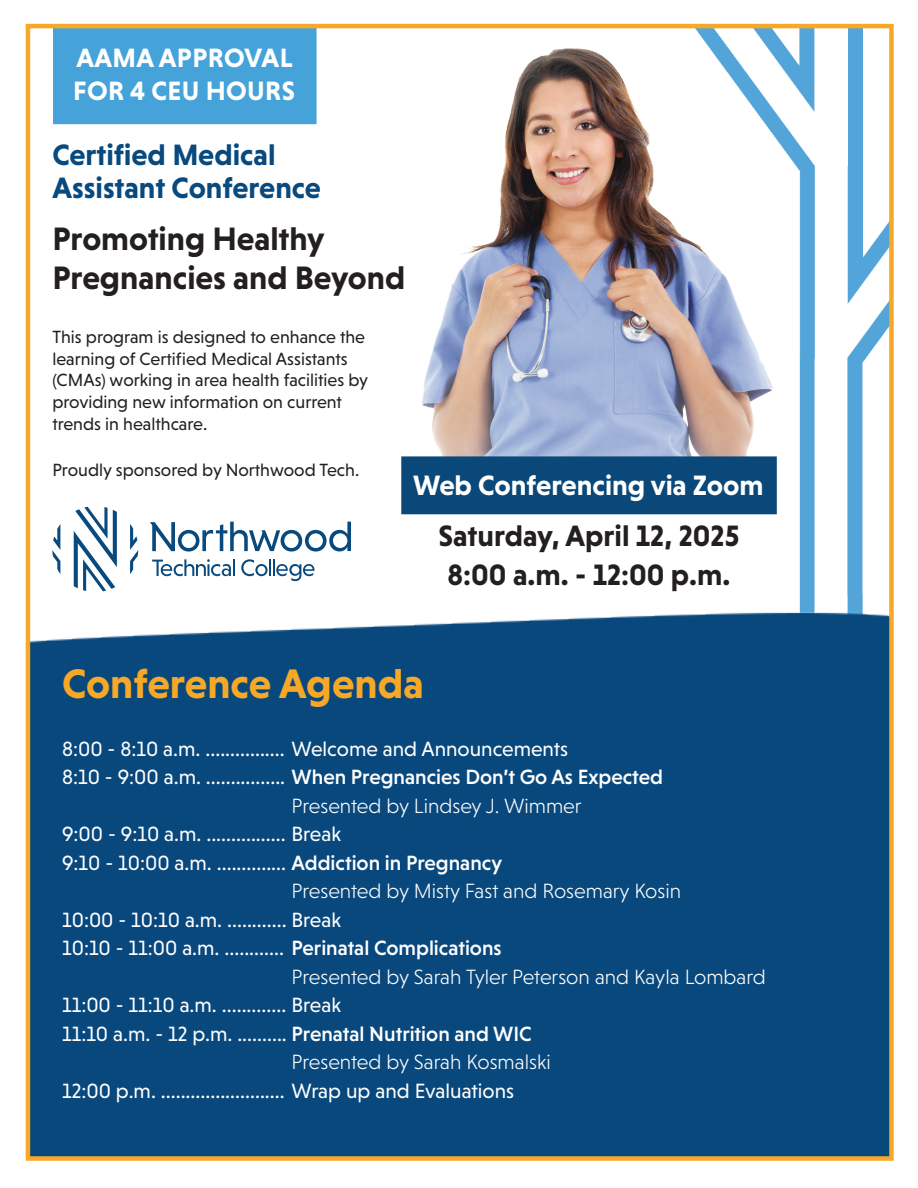
<style>
.page{position:relative;width:918px;height:1188px;background:#fff}
.page>*{position:absolute;margin:0;border:0;box-sizing:border-box;transform-origin:0 0}
.t1{font:700 42px "Niveau Grotesk";color:#f7a826}
.t2{font:700 33px/39px "Niveau Grotesk";color:#231f20}
.t3{font:700 30px/39px "Niveau Grotesk";color:#231f20;text-align:center}
.t4{font:700 30px "Niveau Grotesk";color:#08497e}
.t5{font:700 28.5px "Niveau Grotesk";color:#fff}
.t6{font:700 27px/33px "Niveau Grotesk";letter-spacing:.015em;color:#fff}
.t7{font:21px/28.5px "Niveau Grotesk";color:#fff}
.t8{font:300 21px "Niveau Grotesk";color:#fff}
.t9{font:18px/21.6px "Niveau Grotesk";color:#231f20}
.s1{font-weight:500}
</style>
<div class="page">
<img style="left:695px;top:29px;width:168px;height:19px">
<img style="left:31px;top:48px;width:858px;height:1108px">
<div style="left:53px;top:25px;width:264px;height:99px;background:#46a3da"></div>
<img style="left:409px;top:38px;width:377px;height:460px">
<div style="left:401px;top:456px;width:376px;height:58px;background:#094879;border:4px solid #094879"></div>
<div style="left:26px;top:24px;width:868px;height:1137px;border:4px solid #f7a826"></div>
<svg style="left:152px;top:559px;width:83px;height:17px"></svg>
<svg style="left:241px;top:559px;width:73px;height:22px"></svg>
<svg style="left:150px;top:522px;width:201px;height:30px"></svg>
<svg style="left:74px;top:507px;width:43px;height:84px"></svg>
<svg style="left:130px;top:524px;width:8px;height:50px"></svg>
<svg style="left:52px;top:524px;width:8px;height:50px"></svg>
<p class="t6" style="left:73px;top:41px;width:223px">AAMA APPROVAL<br>FOR 4 CEU HOURS</p>
<p class="t4" style="left:52px;top:138px;width:225px">Certified Medical</p>
<p class="t4" style="left:52px;top:171px;width:270px">Assistant Conference</p>
<p class="t2" style="left:52px;top:219px;width:354px">Promoting Healthy<br>Pregnancies and Beyond</p>
<p class="t9" style="left:52px;top:326px;width:317px">This program is designed to enhance the learning of Certified Medical Assistants (CMAs) working in area health facilities by providing new information on current trends in healthcare.</p>
<p class="t9" style="left:52px;top:459px;width:308px">Proudly sponsored by Northwood Tech.</p>
<p class="t5" style="left:413px;top:469px;width:352px">Web Conferencing via Zoom</p>
<p class="t3" style="left:438px;top:516px;width:303px">Saturday, April 12, 2025<br>8:00 a.m. - 12:00 p.m.</p>
<p class="t1" style="left:62px;top:659px;width:363px">Conference Agenda</p>
<p class="t7" style="left:62px;top:734px;width:602px">8:00 - 8:10 a.m. ................ Welcome and Announcements<br>8:10 - 9:00 a.m. ................ <span class="s1">When Pregnancies Don’t Go As Expected</span></p>
<p class="t7" style="left:62px;top:820px;width:280px">9:00 - 9:10 a.m. ................ Break</p>
<p class="t7" style="left:62px;top:848px;width:442px">9:10 - 10:00 a.m. .............. <span class="s1">Addiction in Pregnancy</span></p>
<p class="t7" style="left:62px;top:905px;width:280px">10:00 - 10:10 a.m. ............ Break</p>
<p class="t7" style="left:62px;top:934px;width:441px">10:10 - 11:00 a.m. ............ <span class="s1">Perinatal Complications</span></p>
<p class="t7" style="left:62px;top:991px;width:280px">11:00 - 11:10 a.m. ............. Break</p>
<p class="t7" style="left:62px;top:1019px;width:471px">11:10 a.m. - 12 p.m. .......... <span class="s1">Prenatal Nutrition and WIC</span></p>
<p class="t7" style="left:62px;top:1076px;width:454px">12:00 p.m. ......................... Wrap up and Evaluations</p>
<p class="t8" style="left:292px;top:794px;width:292px">Presented by Lindsey J. Wimmer</p>
<p class="t8" style="left:292px;top:879px;width:391px">Presented by Misty Fast and Rosemary Kosin</p>
<p class="t8" style="left:292px;top:965px;width:476px">Presented by Sarah Tyler Peterson and Kayla Lombard</p>
<p class="t8" style="left:292px;top:1050px;width:261px">Presented by Sarah Kosmalski</p>
</div>
